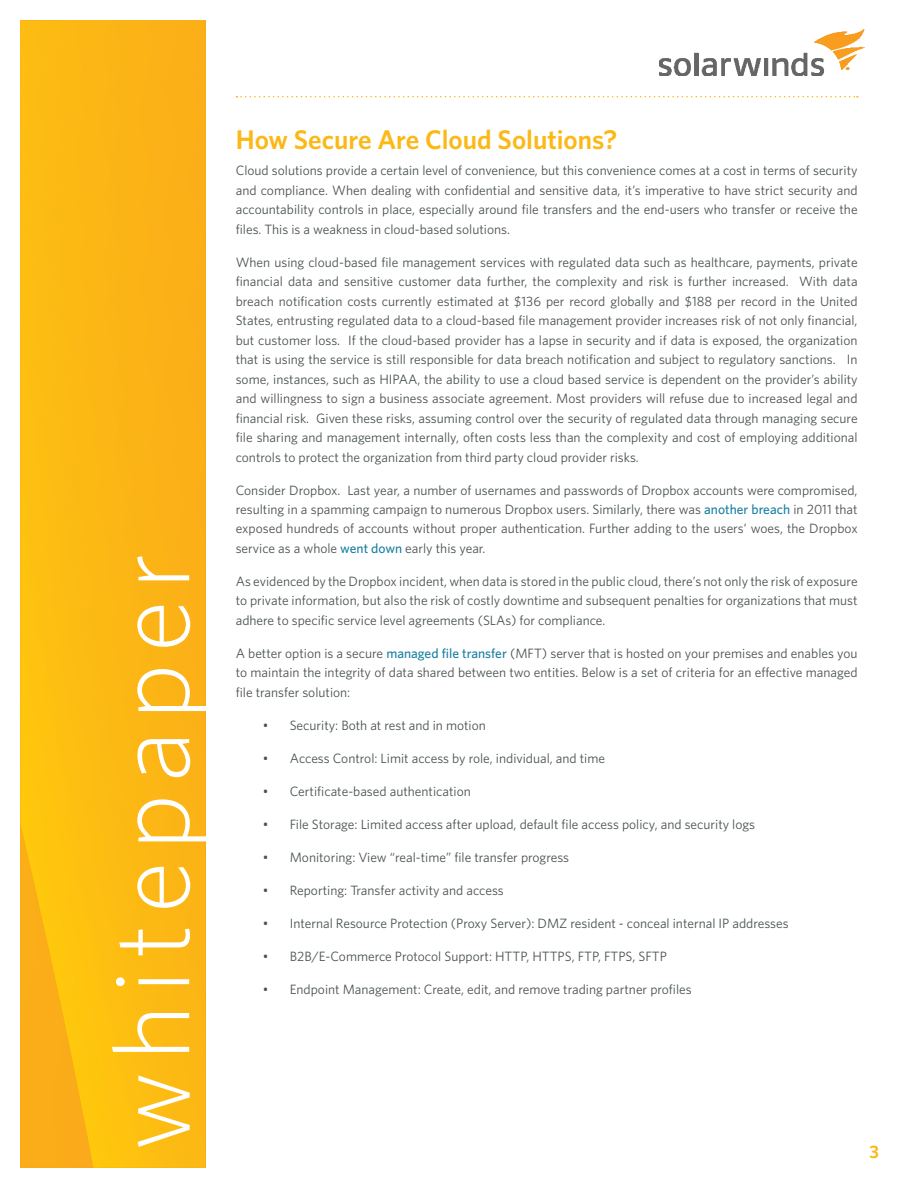
<style>
.page{position:relative;width:918px;height:1188px;background:#fff}
.page>*{position:absolute;margin:0;border:0;box-sizing:border-box;transform-origin:0 0}
.t1{font:300 108px "Whitney";letter-spacing:.1em;color:#fff}
.t2{font:600 27px "Whitney";color:#fcb814}
.t3{font:600 18px "Whitney";color:#fcb814}
.t4{font:13.5px/19.5px "Whitney";color:#4b5252;text-align:justify}
.s1{font-weight:500;color:#1a80a1}
</style>
<div class="page">
<img style="left:694px;top:52px;width:79px;height:24px">
<div style="left:20px;top:1034px;width:46px;height:134px;background:#faad19"></div>
<img style="left:66px;top:20px;width:139px;height:1148px">
<img style="left:20px;top:20px;width:47px;height:1014px">
<svg style="left:237px;top:96px;width:621px;height:1px"></svg>
<svg style="left:660px;top:58px;width:31px;height:18px"></svg>
<hr style="left:695px;top:53px;width:3px;height:23px;background:#666">
<svg style="left:703px;top:58px;width:58px;height:18px"></svg>
<hr style="left:765px;top:59px;width:3px;height:17px;background:#666">
<svg style="left:773px;top:29px;width:91px;height:47px"></svg>
<h1 class="t1" style="left:89px;top:1151px;width:599px;rotate:-90deg">whitepaper</h1>
<h2 class="t2" style="left:236px;top:123px;width:383px">How Secure Are Cloud Solutions?</h2>
<p class="t4" style="left:236px;top:160px;width:623px">Cloud solutions provide a certain level of convenience, but this convenience comes at a cost in terms of security and compliance. When dealing with confidential and sensitive data, it’s imperative to have strict security and accountability controls in place, especially around file transfers and the end-users who transfer or receive the files. This is a weakness in cloud-based solutions.</p>
<p class="t4" style="left:236px;top:252px;width:623px">When using cloud-based file management services with regulated data such as healthcare, payments, private financial data and sensitive customer data further, the complexity and risk is further increased. With data breach notification costs currently estimated at $136 per record globally and $188 per record in the United States, entrusting regulated data to a cloud-based file management provider increases risk of not only financial, but customer loss. If the cloud-based provider has a lapse in security and if data is exposed, the organization that is using the service is still responsible for data breach notification and subject to regulatory sanctions. In some, instances, such as HIPAA, the ability to use a cloud based service is dependent on the provider’s ability and willingness to sign a business associate agreement. Most providers will refuse due to increased legal and financial risk. Given these risks, assuming control over the security of regulated data through managing secure file sharing and management internally, often costs less than the complexity and cost of employing additional controls to protect the organization from third party cloud provider risks.</p>
<p class="t4" style="left:236px;top:480px;width:623px">Consider Dropbox. Last year, a number of usernames and passwords of Dropbox accounts were compromised, resulting in a spamming campaign to numerous Dropbox users. Similarly, there was <span class="s1">another breach</span> in 2011 that exposed hundreds of accounts without proper authentication. Further adding to the users’ woes, the Dropbox service as a whole <span class="s1">went down</span> early this year.</p>
<p class="t4" style="left:236px;top:571px;width:623px">As evidenced by the Dropbox incident, when data is stored in the public cloud, there’s not only the risk of exposure to private information, but also the risk of costly downtime and subsequent penalties for organizations that must adhere to specific service level agreements (SLAs) for compliance.</p>
<p class="t4" style="left:236px;top:643px;width:623px">A better option is a secure <span class="s1">managed file transfer</span> (MFT) server that is hosted on your premises and enables you to maintain the integrity of data shared between two entities. Below is a set of criteria for an effective managed file transfer solution:</p>
<p class="t4" style="left:263px;top:715px;width:225px">• Security: Both at rest and in motion</p>
<p class="t4" style="left:263px;top:748px;width:344px">• Access Control: Limit access by role, individual, and time</p>
<p class="t4" style="left:263px;top:781px;width:210px">• Certificate-based authentication</p>
<p class="t4" style="left:263px;top:814px;width:494px">• File Storage: Limited access after upload, default file access policy, and security logs</p>
<p class="t4" style="left:263px;top:847px;width:308px">• Monitoring: View “real-time” file transfer progress</p>
<p class="t4" style="left:263px;top:880px;width:243px">• Reporting: Transfer activity and access</p>
<p class="t4" style="left:263px;top:913px;width:527px">• Internal Resource Protection (Proxy Server): DMZ resident - conceal internal IP addresses</p>
<p class="t4" style="left:263px;top:946px;width:406px">• B2B/E-Commerce Protocol Support: HTTP, HTTPS, FTP, FTPS, SFTP</p>
<p class="t4" style="left:263px;top:979px;width:431px">• Endpoint Management: Create, edit, and remove trading partner profiles</p>
<h3 class="t3" style="left:870px;top:1141px;width:11px">3</h3>
</div>
